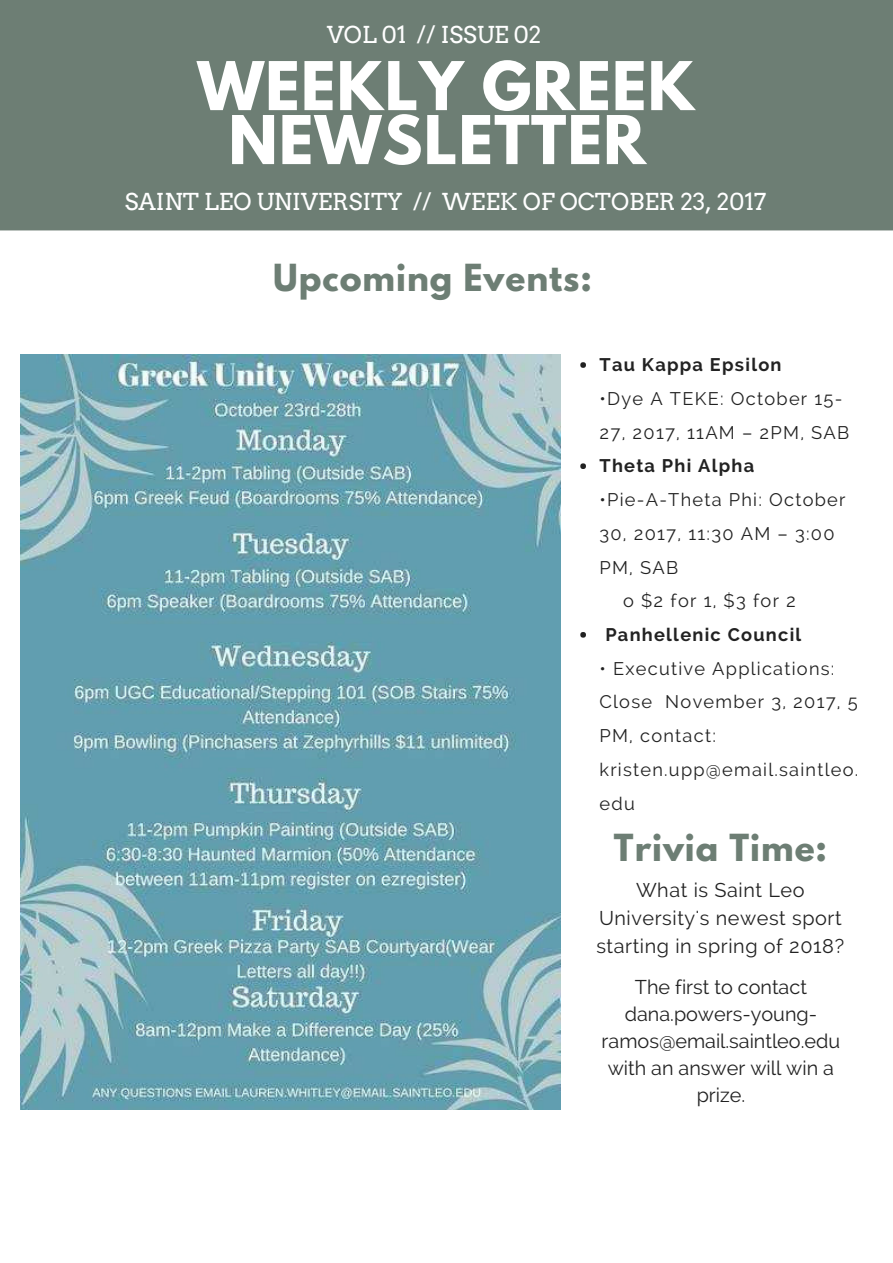
<style>
.page{position:relative;width:893px;height:1263px;background:#fff}
.page>*{position:absolute;margin:0;border:0;box-sizing:border-box;transform-origin:0 0}
.t1{font:700 59.55px/54px "League Spartan";letter-spacing:.02em;color:#fff;text-align:center}
.t2{font:700 33px "League Spartan";letter-spacing:.03em;color:#6d7e74}
.t3{font:23.1px "Arvo";color:#fff}
.t4{font:19.8px/27px "Raleway";color:#222;text-align:center}
.t5{font:19.8px/28px "Raleway";letter-spacing:.03em;color:#222;text-align:center}
.t6{font:18.15px/33.8px "Raleway";letter-spacing:.07em;color:#222}
.t7{font:700 18.15px "Raleway";letter-spacing:.07em;color:#222}
</style>
<div class="page">
<div style="left:0;top:0;width:892px;height:230px;background:#6d7e74"></div>
<svg style="left:580px;top:362px;width:6px;height:6px"></svg>
<svg style="left:580px;top:463px;width:6px;height:6px"></svg>
<svg style="left:580px;top:632px;width:6px;height:6px"></svg>
<img style="left:20px;top:354px;width:540px;height:755px">
<p class="t3" style="left:327px;top:21px;width:216px">VOL 01 // ISSUE 02</p>
<h1 class="t1" style="left:197px;top:67px;width:498px">WEEKLY GREEK<br>NEWSLETTER</h1>
<p class="t3" style="left:125px;top:188px;width:643px">SAINT LEO UNIVERSITY // WEEK OF OCTOBER 23, 2017</p>
<h2 class="t2" style="left:273px;top:261px;width:320px">Upcoming Events:</h2>
<p class="t7" style="left:599px;top:354px;width:183px">Tau Kappa Epsilon</p>
<p class="t6" style="left:599px;top:382px;width:251px">•Dye A TEKE: October 15-<br>27, 2017, 11AM – 2PM, SAB</p>
<p class="t7" style="left:599px;top:455px;width:156px">Theta Phi Alpha</p>
<p class="t6" style="left:599px;top:483px;width:247px">•Pie-A-Theta Phi: October</p>
<p class="t6" style="left:599px;top:516px;width:236px">30, 2017, 11:30 AM – 3:00</p>
<p class="t6" style="left:599px;top:550px;width:80px">PM, SAB</p>
<p class="t6" style="left:623px;top:584px;width:174px">o $2 for 1, $3 for 2</p>
<p class="t7" style="left:605px;top:624px;width:197px">Panhellenic Council</p>
<p class="t6" style="left:599px;top:651px;width:260px">• Executive Applications:<br>Close November 3, 2017, 5<br>PM, contact: kristen.upp@email.saintleo. edu</p>
<h2 class="t2" style="left:614px;top:831px;width:215px">Trivia Time:</h2>
<p class="t5" style="left:596px;top:876px;width:249px">What is Saint Leo<br>University's newest sport starting in spring of 2018?</p>
<p class="t4" style="left:601px;top:973px;width:240px">The first to contact dana.powers-young&shy;ramos@email.saintleo.edu with an answer will win a prize.</p>
</div>
